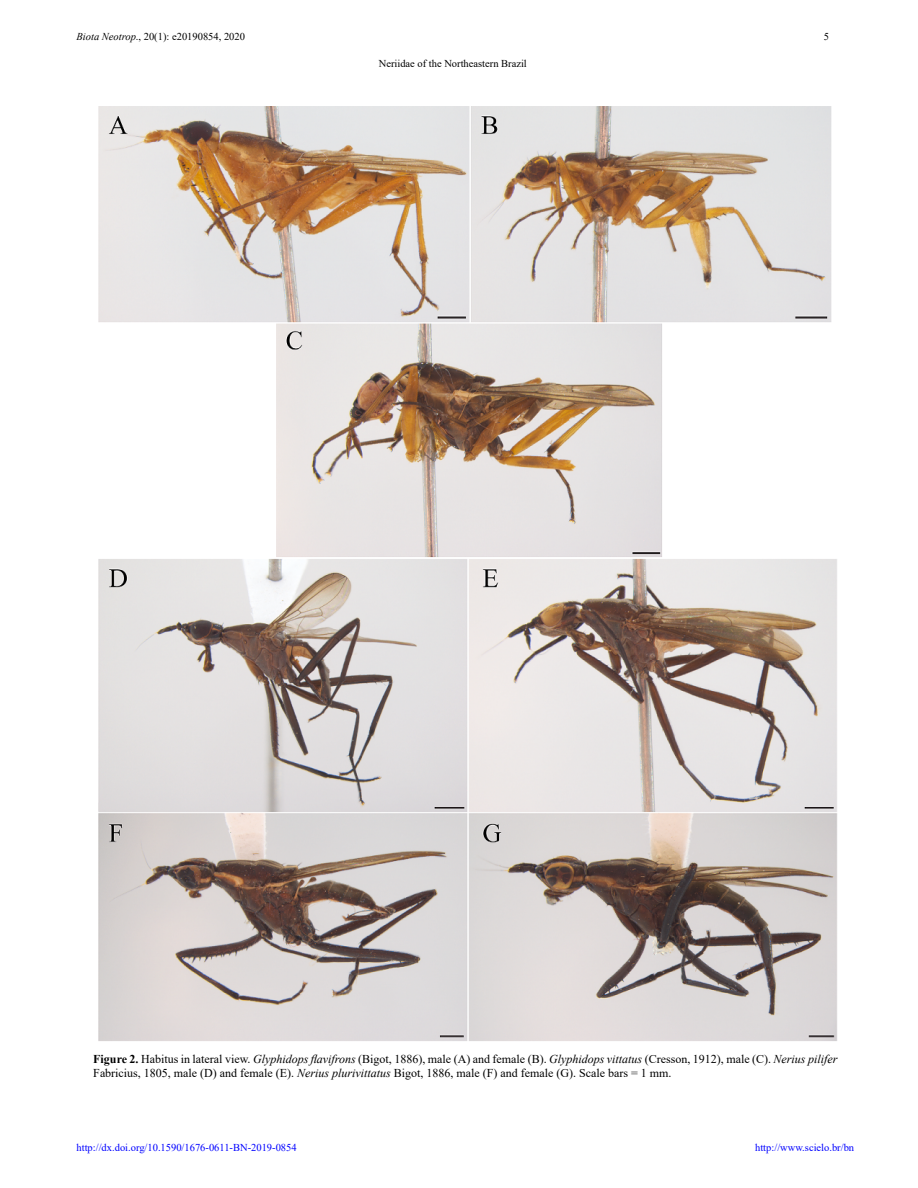
<style>
.page{position:relative;width:918px;height:1188px;background:#fff}
.page>*{position:absolute;margin:0;border:0;box-sizing:border-box;transform-origin:0 0}
.t1{font:12px/14.4px "Times New Roman";color:#000}
.t2{font:10.5px "Times New Roman";color:#00f}
.t3{font:10.5px "Times New Roman";color:#000}
.s1{font-style:italic}
.s2{font-weight:700}
</style>
<div class="page">
<img style="left:98px;top:106px;width:739px;height:935px">
<p class="t3" style="left:77px;top:29px;width:170px"><span class="s1">Biota Neotrop</span>., 20(1): e20190854, 2020</p>
<p class="t3" style="left:379px;top:56px;width:150px">Neriidae of the Northeastern Brazil</p>
<p class="t3" style="left:824px;top:29px;width:7px">5</p>
<p class="t1" style="left:93px;top:1051px;width:746px"><span class="s2">Figure 2.</span> Habitus in lateral view. <span class="s1">Glyphidops flavifrons</span> (Bigot, 1886), male (A) and female (B). <span class="s1">Glyphidops vittatus</span> (Cresson, 1912), male (C). <span class="s1">Nerius pilifer<br></span>Fabricius, 1805, male (D) and female (E). <span class="s1">Nerius plurivittatus</span> Bigot, 1886, male (F) and female (G). Scale bars = 1 mm.</p>
<p class="t2" style="left:77px;top:1140px;width:222px">http://dx.doi.org/10.1590/1676-0611-BN-2019-0854</p>
<p class="t2" style="left:755px;top:1140px;width:101px">http://www.scielo.br/bn</p>
</div>
